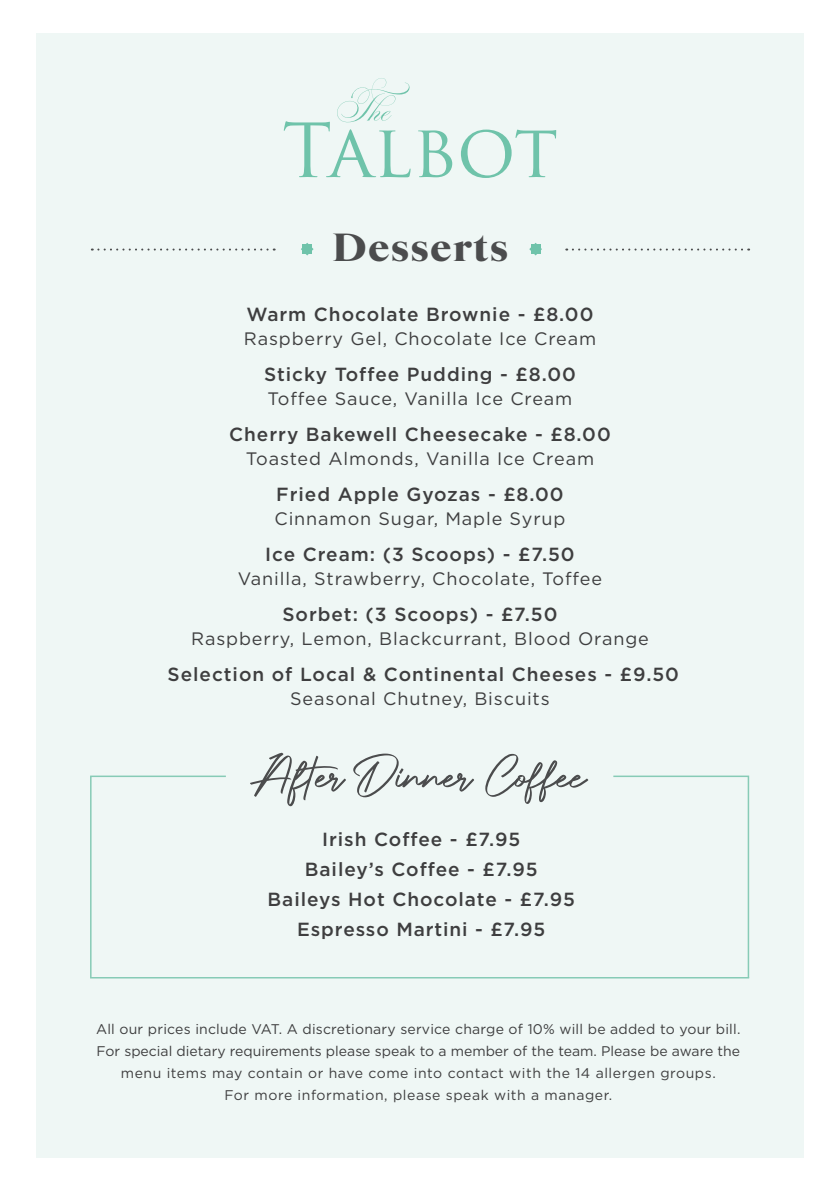
<style>
.page{position:relative;width:840px;height:1191px;background:#fff}
.page>*{position:absolute;margin:0;border:0;box-sizing:border-box;transform-origin:0 0}
.t1{font:56px "Authentic Signature";color:#4b4c4d}
.t2{font:900 40px "Starling";letter-spacing:.04em;color:#4b4c4d}
.t3{font:500 19px "Gotham";letter-spacing:.05em;color:#3e3e3f}
.t4{font:18px "Gotham";letter-spacing:.05em;color:#3e3e3f}
.t5{font:14px "Gotham";letter-spacing:.015em;color:#3e3e3f}
.t6{font:14px "Gotham";letter-spacing:.04em;color:#3e3e3f}
</style>
<div class="page">
<div style="left:36px;top:33px;width:767px;height:1124px;background:#eff7f5"></div>
<svg style="left:418px;top:130px;width:34px;height:47px"></svg>
<svg style="left:461px;top:130px;width:95px;height:48px"></svg>
<svg style="left:283px;top:78px;width:128px;height:99px"></svg>
<svg style="left:92px;top:248px;width:175px;height:2px"></svg>
<svg style="left:566px;top:248px;width:171px;height:2px"></svg>
<svg style="left:301px;top:243px;width:12px;height:12px"></svg>
<div style="left:302px;top:245px;width:9px;height:9px;background:#6fc3aa"></div>
<svg style="left:529px;top:243px;width:12px;height:12px"></svg>
<div style="left:531px;top:245px;width:9px;height:9px;background:#6fc3aa"></div>
<svg style="left:90px;top:775px;width:660px;height:204px"></svg>
<svg style="left:611px;top:775px;width:138px;height:204px"></svg>
<p class="t2" style="left:332px;top:223px;width:177px">Desserts</p>
<p class="t3" style="left:246px;top:302px;width:348px">Warm Chocolate Brownie - £8.00</p>
<p class="t4" style="left:244px;top:327px;width:354px">Raspberry Gel, Chocolate Ice Cream</p>
<p class="t3" style="left:264px;top:362px;width:313px">Sticky Toffee Pudding - £8.00</p>
<p class="t4" style="left:267px;top:387px;width:306px">Toffee Sauce, Vanilla Ice Cream</p>
<p class="t3" style="left:229px;top:422px;width:383px">Cherry Bakewell Cheesecake - £8.00</p>
<p class="t4" style="left:246px;top:447px;width:349px">Toasted Almonds, Vanilla Ice Cream</p>
<p class="t3" style="left:276px;top:482px;width:289px">Fried Apple Gyozas - £8.00</p>
<p class="t4" style="left:274px;top:507px;width:292px">Cinnamon Sugar, Maple Syrup</p>
<p class="t3" style="left:265px;top:542px;width:311px">Ice Cream: (3 Scoops) - £7.50</p>
<p class="t4" style="left:238px;top:567px;width:366px">Vanilla, Strawberry, Chocolate, Toffee</p>
<p class="t3" style="left:282px;top:602px;width:276px">Sorbet: (3 Scoops) - £7.50</p>
<p class="t4" style="left:191px;top:627px;width:459px">Raspberry, Lemon, Blackcurrant, Blood Orange</p>
<p class="t3" style="left:167px;top:662px;width:512px">Selection of Local &amp; Continental Cheeses - £9.50</p>
<p class="t4" style="left:290px;top:687px;width:261px">Seasonal Chutney, Biscuits</p>
<p class="t1" style="left:254px;top:744px;width:336px">After Dinner Coffee</p>
<p class="t3" style="left:322px;top:826px;width:200px">Irish Coffee - £7.95</p>
<p class="t3" style="left:304px;top:856px;width:234px">Bailey’s Coffee - £7.95</p>
<p class="t3" style="left:267px;top:886px;width:309px">Baileys Hot Chocolate - £7.95</p>
<p class="t3" style="left:297px;top:916px;width:249px">Espresso Martini - £7.95</p>
<p class="t5" style="left:96px;top:1020px;width:645px">All our prices include VAT. A discretionary service charge of 10% will be added to your bill.</p>
<p class="t5" style="left:96px;top:1042px;width:644px">For special dietary requirements please speak to a member of the team. Please be aware the</p>
<p class="t6" style="left:121px;top:1064px;width:596px">menu items may contain or have come into contact with the 14 allergen groups.</p>
<p class="t6" style="left:224px;top:1086px;width:389px">For more information, please speak with a manager.</p>
</div>
